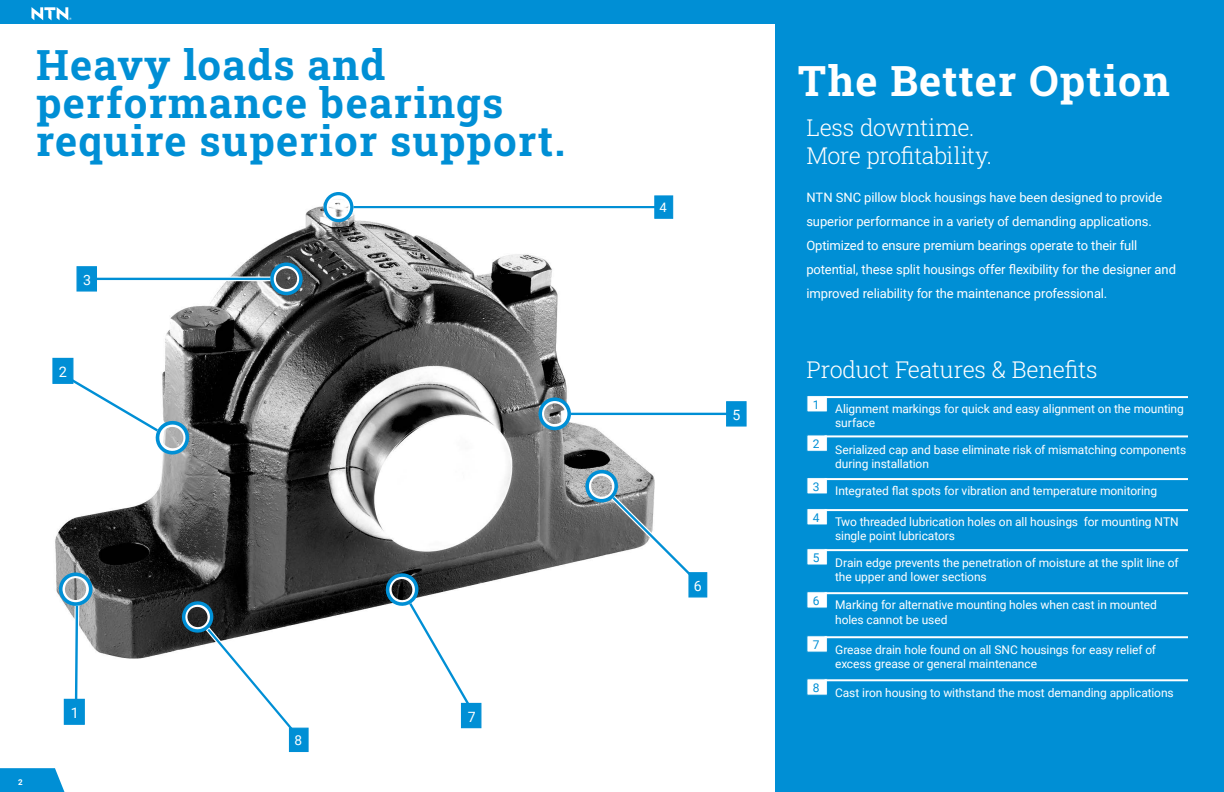
<style>
.page{position:relative;width:1224px;height:792px;background:#fff}
.page>*{position:absolute;margin:0;border:0;box-sizing:border-box;transform-origin:0 0}
.t1{font:700 42px/38px "Roboto Slab";letter-spacing:.03em;color:#008fd5}
.t2{font:700 42px "Roboto Slab";letter-spacing:.03em;color:#fff}
.t3{font:300 23.3px/28.1px "Roboto Slab";letter-spacing:-.015em;color:#fff}
.t4{font:14.5px "Roboto";color:#fff}
.t5{font:14.1px "Roboto";color:#fff}
.t6{font:13.6px "Roboto";color:#fff}
.t7{font:13.1px "Roboto";color:#fff}
.t8{font:13px/24px "Roboto";letter-spacing:-.01em;color:#fff}
.t9{font:12px/14.4px "Roboto";letter-spacing:-.005em;color:#fff}
.t10{font:12px "Roboto";color:#008fd5}
.t11{font:700 8px "Roboto";color:#fff}
</style>
<div class="page">
<div style="left:776px;top:23px;width:448px;height:769px;background:#008fd5"></div>
<div style="left:0;top:0;width:1224px;height:24px;background:#008fd5"></div>
<svg style="left:0;top:768px;width:64px;height:24px;background:#1297d8"></svg>
<div style="left:806px;top:395px;width:22px;height:17px;background:#fff;border:1px solid #008fd5"></div>
<hr style="left:825px;top:396px;width:363px;height:2px;background:#fff">
<div style="left:806px;top:434px;width:22px;height:18px;background:#fff;border:1px solid #008fd5"></div>
<hr style="left:825px;top:435px;width:363px;height:2px;background:#fff">
<div style="left:806px;top:477px;width:22px;height:17px;background:#fff;border:1px solid #008fd5"></div>
<hr style="left:825px;top:478px;width:363px;height:2px;background:#fff">
<div style="left:806px;top:508px;width:22px;height:17px;background:#fff;border:1px solid #008fd5"></div>
<hr style="left:825px;top:509px;width:363px;height:2px;background:#fff">
<div style="left:806px;top:548px;width:22px;height:18px;background:#fff;border:1px solid #008fd5"></div>
<hr style="left:825px;top:549px;width:363px;height:2px;background:#fff">
<div style="left:806px;top:591px;width:22px;height:18px;background:#fff;border:1px solid #008fd5"></div>
<hr style="left:825px;top:592px;width:363px;height:2px;background:#fff">
<svg style="left:32px;top:7px;width:39px;height:13px"></svg>
<img style="left:52px;top:192px;width:627px;height:467px">
<svg style="left:71px;top:596px;width:11px;height:103px"></svg>
<div style="left:61px;top:575px;width:29px;height:29px;border:4px solid #fff;border-radius:50%"></div>
<div style="left:59px;top:572px;width:34px;height:34px;border:4px solid #008fd5;border-radius:50%"></div>
<div style="left:64px;top:699px;width:21px;height:26px;background:#008fd5;border:1px solid #008fd5"></div>
<svg style="left:353px;top:205px;width:126px;height:4px"></svg>
<hr style="left:353px;top:206px;width:306px;height:2px;background:#008fd5">
<div style="left:325px;top:194px;width:26px;height:26px;border:3px solid #fff;border-radius:50%"></div>
<div style="left:323px;top:192px;width:30px;height:30px;border:3px solid #008fd5;border-radius:50%"></div>
<div style="left:654px;top:195px;width:19px;height:24px;background:#008fd5;border:1px solid #008fd5"></div>
<svg style="left:571px;top:412px;width:48px;height:4px"></svg>
<hr style="left:571px;top:413px;width:156px;height:2px;background:#008fd5">
<div style="left:541px;top:400px;width:28px;height:28px;border:4px solid #fff;border-radius:50%"></div>
<div style="left:539px;top:398px;width:32px;height:32px;border:4px solid #008fd5;border-radius:50%"></div>
<div style="left:726px;top:401px;width:21px;height:26px;background:#008fd5;border:1px solid #008fd5"></div>
<svg style="left:182px;top:597px;width:119px;height:142px"></svg>
<div style="left:289px;top:728px;width:20px;height:24px;background:#008fd5;border:1px solid #008fd5"></div>
<svg style="left:52px;top:365px;width:138px;height:95px"></svg>
<div style="left:52px;top:358px;width:21px;height:26px;background:#008fd5;border:1px solid #008fd5"></div>
<svg style="left:586px;top:465px;width:103px;height:115px"></svg>
<div style="left:688px;top:572px;width:19px;height:26px;background:#008fd5;border:1px solid #008fd5"></div>
<svg style="left:385px;top:571px;width:90px;height:143px"></svg>
<div style="left:461px;top:703px;width:20px;height:25px;background:#008fd5"></div>
<svg style="left:182px;top:277px;width:88px;height:4px"></svg>
<hr style="left:83px;top:278px;width:187px;height:2px;background:#008fd5">
<div style="left:272px;top:265px;width:29px;height:28px;border:4px solid #fff;border-radius:50%"></div>
<div style="left:270px;top:263px;width:33px;height:32px;border:4px solid #008fd5;border-radius:50%"></div>
<div style="left:77px;top:266px;width:20px;height:26px;background:#008fd5;border:1px solid #008fd5"></div>
<div style="left:806px;top:635px;width:22px;height:18px;background:#fff;border:1px solid #008fd5"></div>
<hr style="left:825px;top:636px;width:363px;height:2px;background:#fff">
<div style="left:806px;top:678px;width:22px;height:18px;background:#fff;border:1px solid #008fd5"></div>
<hr style="left:825px;top:679px;width:363px;height:2px;background:#fff">
<h1 class="t1" style="left:36px;top:45px;width:531px">Heavy loads and performance bearings require superior support.</h1>
<p class="t5" style="left:83px;top:270px;width:9px">3</p>
<p class="t4" style="left:59px;top:362px;width:10px">2</p>
<p class="t11" style="left:18px;top:777px;width:6px">2</p>
<p class="t4" style="left:71px;top:703px;width:10px">1</p>
<p class="t6" style="left:295px;top:731px;width:9px">8</p>
<p class="t5" style="left:468px;top:707px;width:9px">7</p>
<p class="t7" style="left:659px;top:198px;width:9px">4</p>
<p class="t5" style="left:732px;top:406px;width:9px">5</p>
<p class="t5" style="left:694px;top:576px;width:9px">6</p>
<h1 class="t2" style="left:798px;top:52px;width:374px">The Better Option</h1>
<h2 class="t3" style="left:806px;top:113px;width:187px">Less downtime.<br>More profitability.</h2>
<p class="t8" style="left:806px;top:185px;width:371px">NTN SNC pillow block housings have been designed to provide superior performance in a variety of demanding applications.<br>Optimized to ensure premium bearings operate to their full potential, these split housings offer flexibility for the designer and improved reliability for the maintenance professional.</p>
<h2 class="t3" style="left:806px;top:355px;width:293px">Product Features &amp; Benefits</h2>
<p class="t10" style="left:813px;top:396px;width:8px">1</p>
<p class="t10" style="left:813px;top:435px;width:8px">2</p>
<p class="t10" style="left:813px;top:478px;width:8px">3</p>
<p class="t10" style="left:813px;top:509px;width:8px">4</p>
<p class="t9" style="left:835px;top:401px;width:350px">Alignment markings for quick and easy alignment on the mounting surface</p>
<p class="t9" style="left:835px;top:442px;width:353px">Serialized cap and base eliminate risk of mismatching components during installation</p>
<p class="t9" style="left:835px;top:483px;width:323px">Integrated flat spots for vibration and temperature monitoring</p>
<p class="t9" style="left:835px;top:514px;width:345px">Two threaded lubrication holes on all housings for mounting NTN single point lubricators</p>
<p class="t10" style="left:813px;top:549px;width:8px">5</p>
<p class="t9" style="left:835px;top:555px;width:345px">Drain edge prevents the penetration of moisture at the split line of the upper and lower sections</p>
<p class="t10" style="left:813px;top:592px;width:8px">6</p>
<p class="t9" style="left:835px;top:597px;width:323px">Marking for alternative mounting holes when cast in mounted holes cannot be used</p>
<p class="t10" style="left:813px;top:636px;width:8px">7</p>
<p class="t9" style="left:835px;top:642px;width:322px">Grease drain hole found on all SNC housings for easy relief of excess grease or general maintenance</p>
<p class="t10" style="left:813px;top:679px;width:8px">8</p>
<p class="t9" style="left:835px;top:685px;width:340px">Cast iron housing to withstand the most demanding applications</p>
</div>
